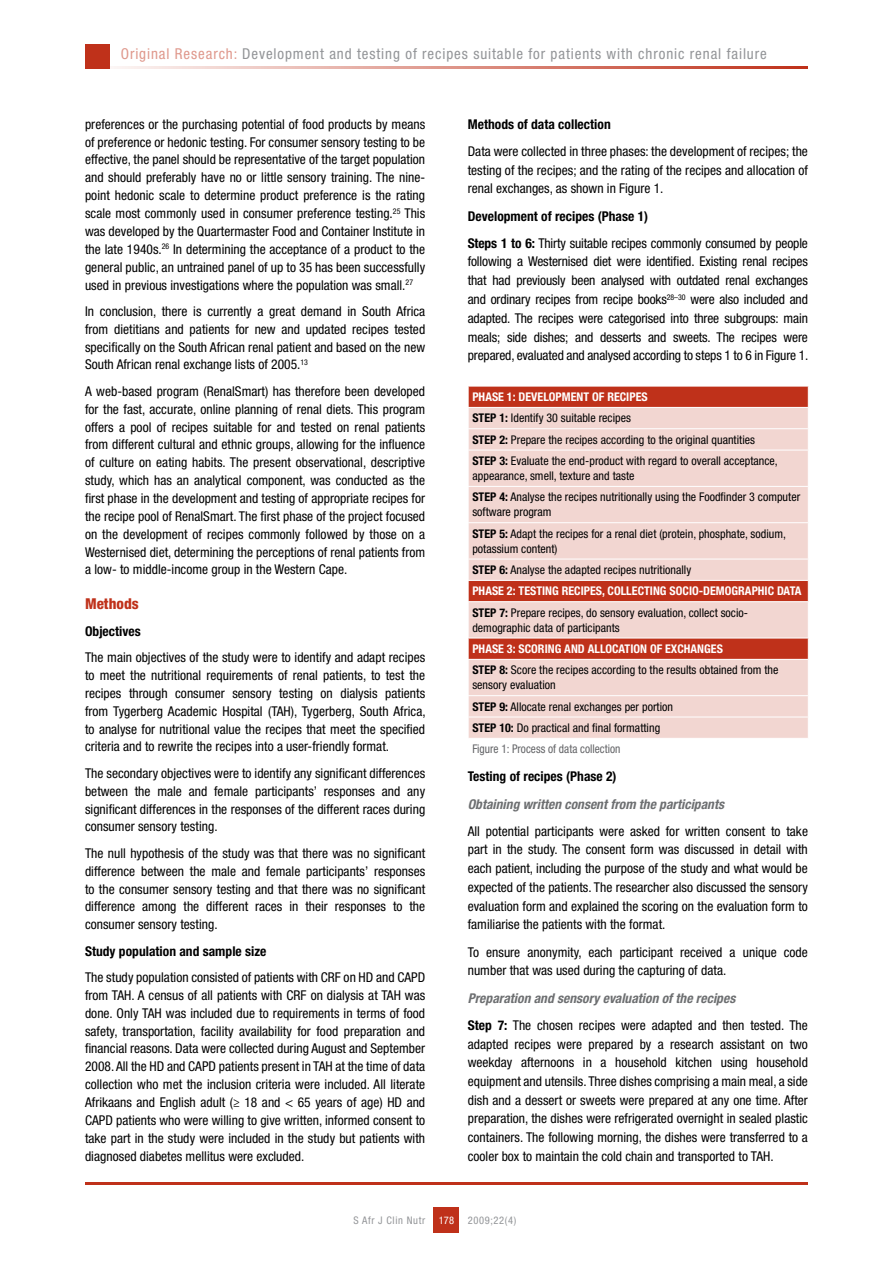
<style>
.page{position:relative;width:893px;height:1263px;background:#fff}
.page>*{position:absolute;margin:0;border:0;box-sizing:border-box;transform-origin:0 0}
.t1{font:condensed 15px "Helvetica Neue LT Std";letter-spacing:.06em;color:#939598}
.t2{font:800 condensed 15px "Helvetica Neue LT Std";color:#bf311a}
.t3{font:condensed 13.5px/17.9px "Helvetica Neue LT Std";color:#000;text-align:justify}
.t4{font:700 condensed 13.5px "Helvetica Neue LT Std";color:#000}
.t5{font:italic 700 condensed 13.5px "Helvetica Neue LT Std";color:#6d6f71}
.t6{font:condensed 12px/21.3px "Helvetica Neue LT Std";color:#000}
.t7{font:condensed 10.5px "Helvetica Neue LT Std";letter-spacing:.06em;color:#939598}
.t8{font:condensed 10.5px "Helvetica Neue LT Std";color:#fff}
.s1{color:#df988c}
.s2{font-weight:700}
.s3{font-weight:700;color:#fff}
.s4{color:#636467}
.s5{font-weight:700;font-style:italic;color:#6d6f71}
</style>
<div class="page">
<div style="left:434px;top:1208px;width:25px;height:25px;background:#bf311a"></div>
<hr style="left:85px;top:1182px;width:723px;height:2px;background:#bf311a">
<hr style="left:85px;top:66px;width:723px;height:2px;background:#bf311a">
<div style="left:85px;top:44px;width:24px;height:24px;background:#bf311a"></div>
<div style="left:469px;top:387px;width:339px;height:20px;background:#bf311a"></div>
<svg style="left:469px;top:408px;width:339px;height:330px;background:#ebc1ba"></svg>
<hr style="left:468px;top:428px;width:341px;height:1px;background:#fff">
<svg style="left:468px;top:386px;width:1px;height:64px"></svg>
<svg style="left:808px;top:386px;width:1px;height:22px"></svg>
<hr style="left:468px;top:450px;width:341px;height:1px;background:#fff">
<hr style="left:468px;top:486px;width:341px;height:1px;background:#fff">
<hr style="left:468px;top:522px;width:341px;height:1px;background:#fff">
<hr style="left:468px;top:559px;width:341px;height:1px;background:#fff">
<hr style="left:468px;top:580px;width:341px;height:1px;background:#fff">
<svg style="left:468px;top:559px;width:1px;height:42px"></svg>
<svg style="left:808px;top:580px;width:1px;height:21px"></svg>
<hr style="left:468px;top:601px;width:341px;height:1px;background:#fff">
<hr style="left:468px;top:638px;width:341px;height:1px;background:#fff">
<svg style="left:468px;top:638px;width:1px;height:21px"></svg>
<svg style="left:808px;top:638px;width:1px;height:21px"></svg>
<hr style="left:468px;top:659px;width:341px;height:1px;background:#fff">
<hr style="left:468px;top:695px;width:341px;height:1px;background:#fff">
<hr style="left:468px;top:717px;width:341px;height:1px;background:#fff">
<svg style="left:468px;top:696px;width:1px;height:42px"></svg>
<p class="t1" style="left:121px;top:45px;width:647px"><span class="s1">Original Research:</span> Development and testing of recipes suitable for patients with chronic renal failure</p>
<p class="t3" style="left:85px;top:115px;width:342px">preferences or the purchasing potential of food products by means of preference or hedonic testing. For consumer sensory testing to be effective, the panel should be representative of the target population and should preferably have no or little sensory training. The nine&shy;point hedonic scale to determine product preference is the rating scale most commonly used in consumer preference testing.<sup>25</sup> This was developed by the Quartermaster Food and Container Institute in the late 1940s.<sup>26</sup> In determining the acceptance of a product to the general public, an untrained panel of up to 35 has been successfully used in previous investigations where the population was small.<sup>27</sup></p>
<p class="t3" style="left:85px;top:302px;width:342px">In conclusion, there is currently a great demand in South Africa from dietitians and patients for new and updated recipes tested specifically on the South African renal patient and based on the new South African renal exchange lists of 2005.<sup>13</sup></p>
<p class="t3" style="left:85px;top:382px;width:342px">A web-based program (RenalSmart) has therefore been developed for the fast, accurate, online planning of renal diets. This program offers a pool of recipes suitable for and tested on renal patients from different cultural and ethnic groups, allowing for the influence of culture on eating habits. The present observational, descriptive study, which has an analytical component, was conducted as the first phase in the development and testing of appropriate recipes for the recipe pool of RenalSmart. The first phase of the project focused on the development of recipes commonly followed by those on a Westernised diet, determining the perceptions of renal patients from a low- to middle-income group in the Western Cape.</p>
<p class="t2" style="left:85px;top:595px;width:55px">Methods</p>
<p class="t4" style="left:85px;top:623px;width:57px">Objectives</p>
<p class="t3" style="left:85px;top:648px;width:342px">The main objectives of the study were to identify and adapt recipes to meet the nutritional requirements of renal patients, to test the recipes through consumer sensory testing on dialysis patients from Tygerberg Academic Hospital (TAH), Tygerberg, South Africa, to analyse for nutritional value the recipes that meet the specified criteria and to rewrite the recipes into a user-friendly format.</p>
<p class="t3" style="left:85px;top:764px;width:342px">The secondary objectives were to identify any significant differences between the male and female participants’ responses and any significant differences in the responses of the different races during consumer sensory testing.</p>
<p class="t3" style="left:85px;top:844px;width:342px">The null hypothesis of the study was that there was no significant difference between the male and female participants’ responses to the consumer sensory testing and that there was no significant difference among the different races in their responses to the consumer sensory testing.</p>
<p class="t4" style="left:85px;top:943px;width:183px">Study population and sample size</p>
<p class="t3" style="left:85px;top:968px;width:342px">The study population consisted of patients with CRF on HD and CAPD from TAH. A census of all patients with CRF on dialysis at TAH was done. Only TAH was included due to requirements in terms of food safety, transportation, facility availability for food preparation and financial reasons. Data were collected during August and September 2008. All the HD and CAPD patients present in TAH at the time of data collection who met the inclusion criteria were included. All literate Afrikaans and English adult (≥ 18 and &lt; 65 years of age) HD and CAPD patients who were willing to give written, informed consent to take part in the study were included in the study but patients with diagnosed diabetes mellitus were excluded.</p>
<p class="t4" style="left:468px;top:116px;width:144px">Methods of data collection</p>
<p class="t3" style="left:468px;top:142px;width:342px;line-height:18.8px">Data were collected in three phases: the development of recipes; the testing of the recipes; and the rating of the recipes and allocation of renal exchanges, as shown in Figure 1.</p>
<p class="t3" style="left:468px;top:202px;width:342px;line-height:27.3px"><span class="s2">Development of recipes (Phase 1)<br>Steps 1 to 6:</span> Thirty suitable recipes commonly consumed by people</p>
<p class="t3" style="left:468px;top:252px;width:342px;line-height:18.8px">following a Westernised diet were identified. Existing renal recipes that had previously been analysed with outdated renal exchanges and ordinary recipes from recipe books<sup>28–30</sup> were also included and adapted. The recipes were categorised into three subgroups: main meals; side dishes; and desserts and sweets. The recipes were prepared, evaluated and analysed according to steps 1 to 6 in Figure 1.</p>
<p class="t6" style="left:472px;top:386px;width:307px"><span class="s3">PHASE 1: DEVELOPMENT OF RECIPES<br></span><span class="s2">STEP 1:</span> Identify 30 suitable recipes<br><span class="s2">STEP 2:</span> Prepare the recipes according to the original quantities <span class="s2">STEP 3:</span> Evaluate the end-product with regard to overall acceptance,</p>
<p class="t6" style="left:472px;top:465px;width:329px">appearance, smell, texture and taste<br><span class="s2">STEP 4:</span> Analyse the recipes nutritionally using the Foodfinder 3 computer</p>
<p class="t6" style="left:472px;top:501px;width:315px">software program<br><span class="s2">STEP 5:</span> Adapt the recipes for a renal diet (protein, phosphate, sodium,</p>
<p class="t6" style="left:472px;top:538px;width:331px">potassium content)<br><span class="s2">STEP 6:</span> Analyse the adapted recipes nutritionally<br><span class="s3">PHASE 2: TESTING RECIPES, COLLECTING SOCIO-DEMOGRAPHIC DATA </span><span class="s2">STEP 7:</span> Prepare recipes, do sensory evaluation, collect socio-</p>
<p class="t6" style="left:472px;top:617px;width:149px">demographic data of participants</p>
<p class="t6" style="left:472px;top:638px;width:308px"><span class="s3">PHASE 3: SCORING AND ALLOCATION OF EXCHANGES<br></span><span class="s2">STEP 8:</span> Score the recipes according to the results obtained from the</p>
<p class="t6" style="left:472px;top:674px;width:202px">sensory evaluation<br><span class="s2">STEP 9:</span> Allocate renal exchanges per portion <span class="s2">STEP 10:</span> Do practical and final formatting <span class="s4">Figure 1: Process of data collection</span></p>
<p class="t4" style="left:468px;top:768px;width:150px">Testing of recipes (Phase 2)</p>
<p class="t5" style="left:468px;top:795px;width:258px">Obtaining written consent from the participants</p>
<p class="t3" style="left:468px;top:821px;width:342px;line-height:18.8px">All potential participants were asked for written consent to take part in the study. The consent form was discussed in detail with each patient, including the purpose of the study and what would be expected of the patients. The researcher also discussed the sensory evaluation form and explained the scoring on the evaluation form to familiarise the patients with the format.</p>
<p class="t3" style="left:468px;top:942px;width:342px;line-height:18.8px">To ensure anonymity, each participant received a unique code number that was used during the capturing of data.</p>
<p class="t3" style="left:468px;top:984px;width:342px;line-height:27.3px"><span class="s5">Preparation and sensory evaluation of the recipes<br></span><span class="s2">Step 7:</span> The chosen recipes were adapted and then tested. The</p>
<p class="t3" style="left:468px;top:1034px;width:342px;line-height:18.8px">adapted recipes were prepared by a research assistant on two weekday afternoons in a household kitchen using household equipment and utensils. Three dishes comprising a main meal, a side dish and a dessert or sweets were prepared at any one time. After preparation, the dishes were refrigerated overnight in sealed plastic containers. The following morning, the dishes were transferred to a cooler box to maintain the cold chain and transported to TAH.</p>
<p class="t7" style="left:354px;top:1214px;width:73px">S Afr J Clin Nutr</p>
<p class="t7" style="left:468px;top:1214px;width:50px">2009;22(4)</p>
<p class="t8" style="left:439px;top:1214px;width:17px">178</p>
</div>
